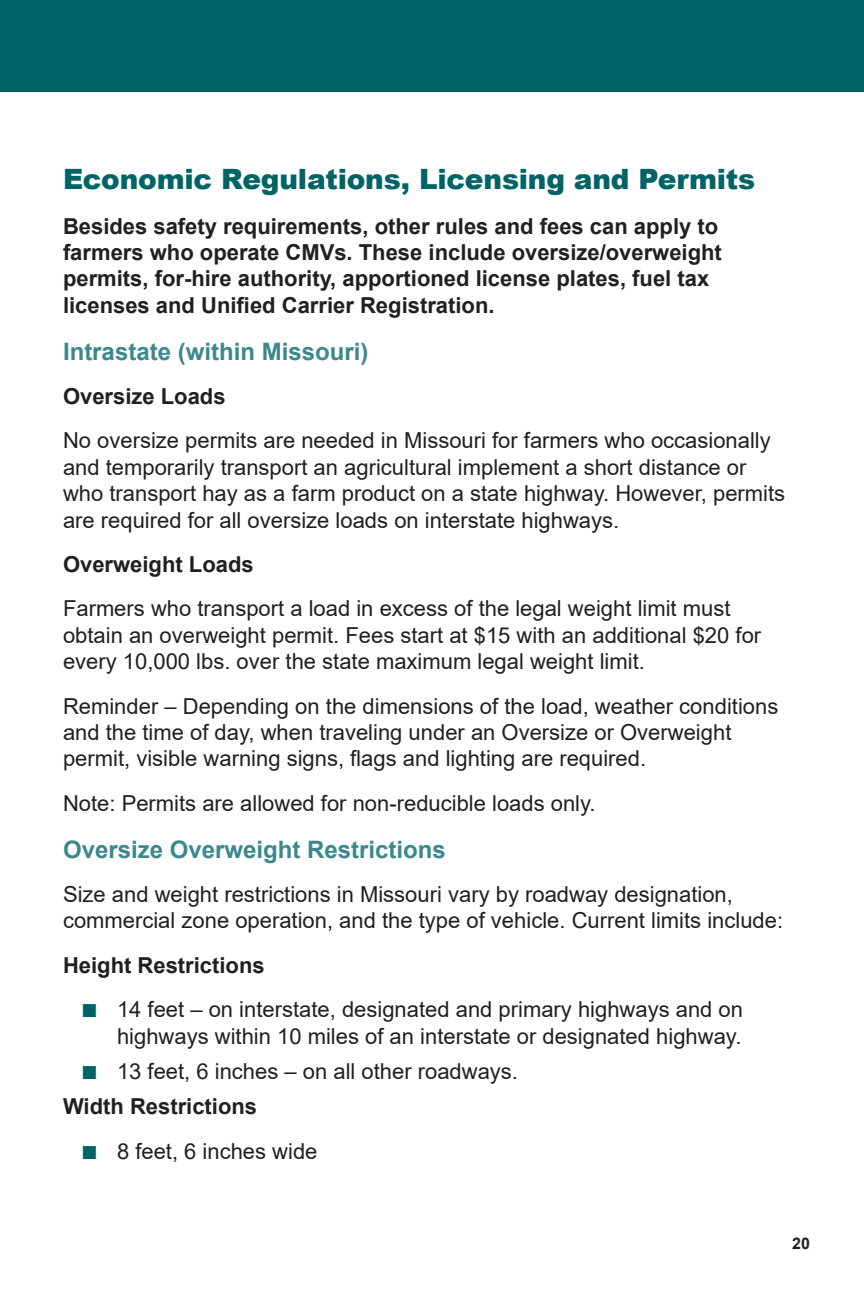
<style>
.page{position:relative;width:864px;height:1296px;background:#fff}
.page>*{position:absolute;margin:0;border:0;box-sizing:border-box;transform-origin:0 0}
.t1{font:900 28px "Arial";letter-spacing:-.005em;color:#006467}
.t2{font:700 24px "Arial";color:#3b888d}
.t3{font:22px/26.4px "Arial";color:#231f20}
.t4{font:700 22px/26.4px "Arial";color:#231f20}
.t5{font:700 16px "Arial";color:#231f20}
.s1{font-weight:900;font-size:28px;color:#006467}
</style>
<div class="page">
<div style="left:0;top:0;width:864px;height:92px;background:#006467"></div>
<p class="t1" style="left:63px;top:159px;width:694px">Economic Regulations, Licensing and Permits</p>
<p class="t4" style="left:63px;top:213px;width:660px">Besides safety requirements, other rules and fees can apply to farmers who operate CMVs. These include oversize/overweight permits, for-hire authority, apportioned license plates, fuel tax licenses and Unified Carrier Registration.</p>
<p class="t2" style="left:63px;top:334px;width:307px">Intrastate (within Missouri)</p>
<p class="t4" style="left:63px;top:383px;width:164px">Oversize Loads</p>
<p class="t3" style="left:63px;top:427px;width:724px">No oversize permits are needed in Missouri for farmers who occasionally and temporarily transport an agricultural implement a short distance or who transport hay as a farm product on a state highway. However, permits are required for all oversize loads on interstate highways.</p>
<p class="t4" style="left:63px;top:551px;width:192px">Overweight Loads</p>
<p class="t3" style="left:63px;top:595px;width:700px">Farmers who transport a load in excess of the legal weight limit must obtain an overweight permit. Fees start at $15 with an additional $20 for every 10,000 lbs. over the state maximum legal weight limit.</p>
<p class="t3" style="left:63px;top:693px;width:717px">Reminder – Depending on the dimensions of the load, weather conditions and the time of day, when traveling under an Oversize or Overweight permit, visible warning signs, flags and lighting are required.</p>
<p class="t3" style="left:63px;top:790px;width:534px">Note: Permits are allowed for non-reducible loads only.</p>
<p class="t2" style="left:63px;top:832px;width:384px">Oversize Overweight Restrictions</p>
<p class="t3" style="left:63px;top:881px;width:722px">Size and weight restrictions in Missouri vary by roadway designation, commercial zone operation, and the type of vehicle. Current limits include:</p>
<p class="t4" style="left:63px;top:952px;width:203px">Height Restrictions</p>
<p class="t3" style="left:81px;top:996px;width:664px;text-align:right"><span class="s1">■</span> 14 feet – on interstate, designated and primary highways and on highways within 10 miles of an interstate or designated highway.</p>
<p class="t3" style="left:81px;top:1058px;width:439px"><span class="s1">■</span> 13 feet, 6 inches – on all other roadways.</p>
<p class="t4" style="left:63px;top:1094px;width:196px">Width Restrictions</p>
<p class="t3" style="left:81px;top:1138px;width:238px"><span class="s1">■</span> 8 feet, 6 inches wide</p>
<p class="t5" style="left:792px;top:1232px;width:19px">20</p>
</div>
